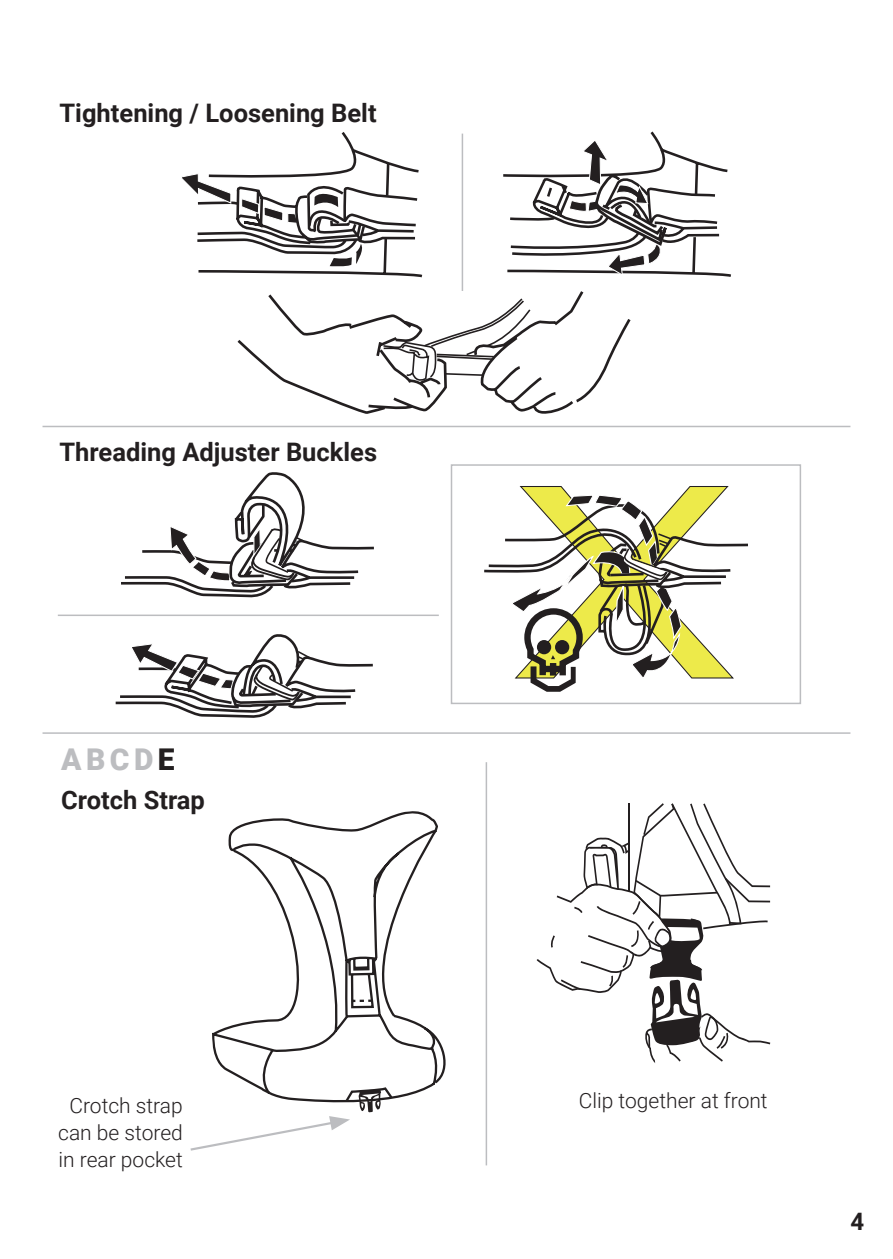
<style>
.page{position:relative;width:893px;height:1259px;background:#fff}
.page>*{position:absolute;margin:0;border:0;box-sizing:border-box;transform-origin:0 0}
.t1{font:900 30px "Roboto";color:#bcbdc0}
.t2{font:700 25.5px "Roboto";color:#231f20}
.t3{font:700 24px "Roboto";color:#231f20}
.t4{font:300 21px/27px "Roboto";color:#231f20;text-align:center}
.s1{color:#231f20}
</style>
<div class="page">
<hr style="left:43px;top:426px;width:807px;height:1px;background:#bcbdc0">
<hr style="left:43px;top:732px;width:807px;height:2px;background:#bcbdc0">
<svg style="left:237px;top:294px;width:145px;height:120px"></svg>
<svg style="left:382px;top:288px;width:249px;height:126px"></svg>
<svg style="left:503px;top:131px;width:228px;height:146px"></svg>
<svg style="left:182px;top:132px;width:241px;height:146px"></svg>
<hr style="left:462px;top:134px;width:1px;height:157px;background:#bcbdc0">
<svg style="left:484px;top:486px;width:264px;height:206px"></svg>
<svg style="left:116px;top:472px;width:258px;height:246px"></svg>
<hr style="left:58px;top:614px;width:381px;height:2px;background:#bcbdc0">
<div style="left:451px;top:464px;width:350px;height:240px;border:2px solid #bcbdc0"></div>
<svg style="left:212px;top:811px;width:234px;height:288px"></svg>
<svg style="left:360px;top:999px;width:11px;height:3px"></svg>
<svg style="left:537px;top:803px;width:233px;height:260px"></svg>
<hr style="left:486px;top:762px;width:1px;height:403px;background:#bcbdc0">
<svg style="left:190px;top:1068px;width:205px;height:83px"></svg>
<p class="t2" style="left:60px;top:95px;width:319px">Tightening / Loosening Belt</p>
<p class="t2" style="left:60px;top:434px;width:319px">Threading Adjuster Buckles</p>
<p class="t1" style="left:61px;top:738px;width:115px">A B C D <span class="s1">E</span></p>
<p class="t2" style="left:61px;top:782px;width:145px">Crotch Strap</p>
<p class="t4" style="left:58px;top:1091px;width:126px">Crotch strap can be stored in rear pocket</p>
<p class="t4" style="left:579px;top:1085px;width:190px">Clip together at front</p>
<p class="t3" style="left:850px;top:1204px;width:15px">4</p>
</div>
